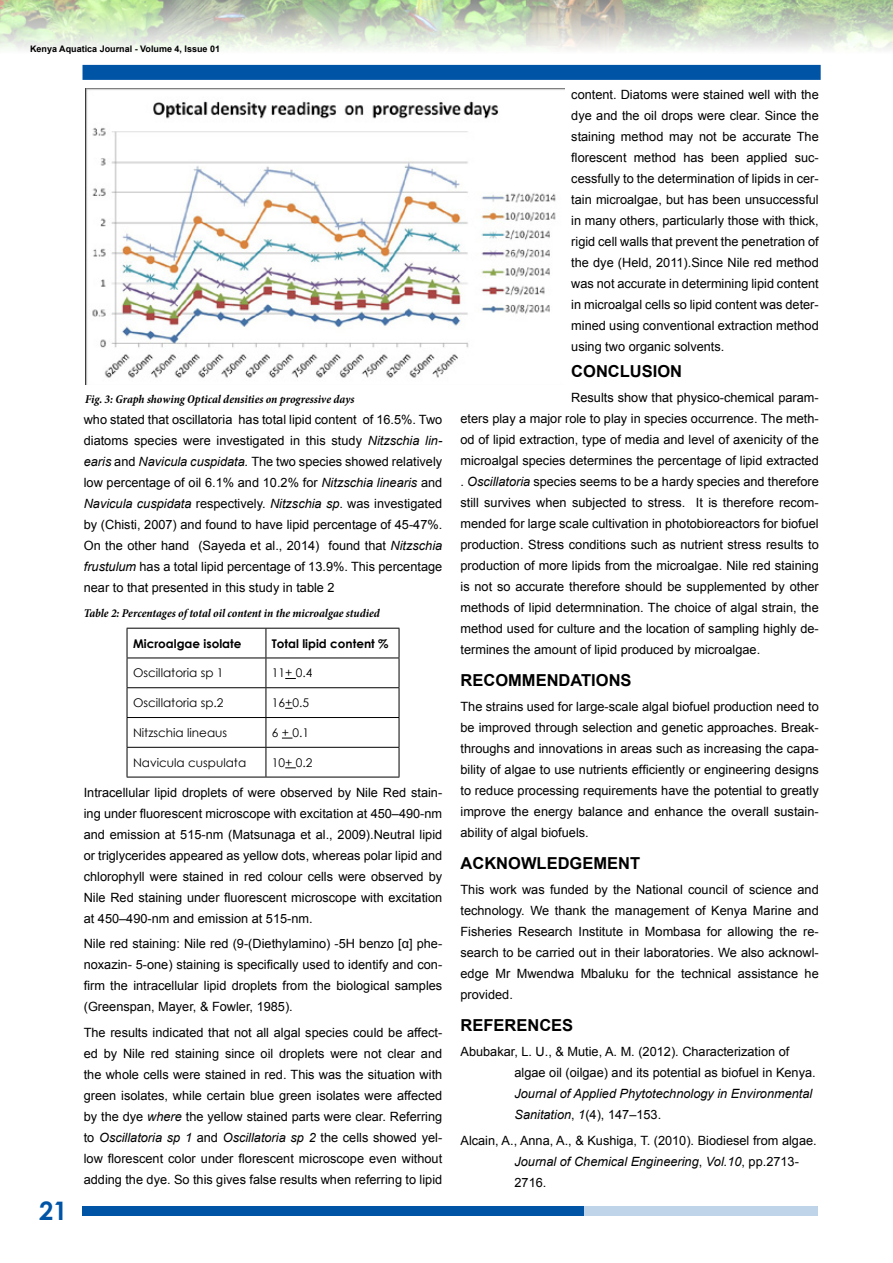
<style>
.page{position:relative;width:893px;height:1263px;background:#fff}
.page>*{position:absolute;margin:0;border:0;box-sizing:border-box;transform-origin:0 0}
.t1{font:700 25.5px "Century Gothic";color:#0054a6}
.t2{font:700 16.5px "Arial";color:#000}
.t3{font:12.75px/21px "Arial";color:#000;text-align:justify}
.t4{font:italic 12.75px/21px "Arial";color:#000}
.t5{font:italic 700 condensed 12px "Minion Pro";letter-spacing:-.005em;color:#000}
.t6{font:12px "Century Gothic";color:#000}
.t7{font:700 12px "Century Gothic";color:#000}
.t8{font:700 9px "Arial";color:#000}
.s1{font-style:italic}
.s2{font-style:normal}
</style>
<div class="page">
<img style="left:0;top:0;width:893px;height:50px">
<div style="left:82px;top:65px;width:739px;height:15px;background:#0054a6"></div>
<div style="left:82px;top:1206px;width:502px;height:10px;background:#0054a6"></div>
<div style="left:584px;top:1206px;width:234px;height:10px;background:#c0d4e9"></div>
<hr style="left:127px;top:628px;width:139px;height:1px;background:#000">
<hr style="left:266px;top:628px;width:133px;height:1px;background:#000">
<hr style="left:127px;top:658px;width:139px;height:1px;background:#000">
<hr style="left:266px;top:658px;width:133px;height:1px;background:#000">
<hr style="left:127px;top:687px;width:139px;height:1px;background:#000">
<hr style="left:266px;top:687px;width:133px;height:1px;background:#000">
<hr style="left:127px;top:717px;width:139px;height:1px;background:#000">
<hr style="left:266px;top:717px;width:133px;height:1px;background:#000">
<hr style="left:127px;top:747px;width:139px;height:1px;background:#000">
<hr style="left:266px;top:747px;width:133px;height:1px;background:#000">
<hr style="left:127px;top:777px;width:139px;height:1px;background:#000">
<hr style="left:266px;top:777px;width:133px;height:1px;background:#000">
<hr style="left:127px;top:628px;width:1px;height:30px;background:#000">
<svg style="left:127px;top:658px;width:1px;height:119px"></svg>
<hr style="left:266px;top:628px;width:1px;height:30px;background:#000">
<hr style="left:399px;top:628px;width:1px;height:30px;background:#000">
<svg style="left:266px;top:658px;width:1px;height:119px"></svg>
<svg style="left:399px;top:658px;width:1px;height:119px"></svg>
<img style="left:85px;top:89px;width:479px;height:296px">
<p class="t8" style="left:30px;top:43px;width:192px">Kenya Aquatica Journal - Volume 4, Issue 01</p>
<p class="t5" style="left:85px;top:390px;width:271px">Fig. 3: Graph showing Optical densities on progressive days</p>
<h1 class="t1" style="left:39px;top:1191px;width:30px">21</h1>
<p class="t3" style="left:84px;top:409px;width:360px">who stated that oscillatoria has total lipid content of 16.5%. Two diatoms species were investigated in this study <span class="s1">Nitzschia lin&shy;earis</span> and <span class="s1">Navicula cuspidata.</span> The two species showed relatively low percentage of oil 6.1% and 10.2% for <span class="s1">Nitzschia linearis</span> and <span class="s1">Navicula cuspidata</span> respectively. <span class="s1">Nitzschia sp</span>. was investigated by (Chisti, 2007) and found to have lipid percentage of 45-47%.<br>On the other hand (Sayeda et al., 2014) found that <span class="s1">Nitzschia frustulum</span> has a total lipid percentage of 13.9%. This percentage near to that presented in this study in table 2</p>
<p class="t5" style="left:84px;top:605px;width:298px">Table 2: Percentages of total oil content in the microalgae studied</p>
<p class="t7" style="left:133px;top:634px;width:110px">Microalgae isolate</p>
<p class="t7" style="left:272px;top:634px;width:118px">Total lipid content %</p>
<p class="t6" style="left:133px;top:665px;width:92px">Oscillatoria sp 1</p>
<p class="t6" style="left:272px;top:665px;width:42px">11+ 0.4</p>
<p class="t6" style="left:133px;top:694px;width:92px">Oscillatoria sp.2</p>
<p class="t6" style="left:272px;top:694px;width:39px">16+0.5</p>
<p class="t6" style="left:133px;top:724px;width:96px">Nitzschia lineaus</p>
<p class="t6" style="left:272px;top:724px;width:39px">6 + 0.1</p>
<p class="t6" style="left:133px;top:754px;width:115px">Navicula cuspulata</p>
<p class="t6" style="left:272px;top:754px;width:42px">10+ 0.2</p>
<p class="t3" style="left:84px;top:782px;width:360px">Intracellular lipid droplets of were observed by Nile Red stain&shy;ing under fluorescent microscope with excitation at 450–490-nm and emission at 515-nm (Matsunaga et al., 2009).Neutral lipid or triglycerides appeared as yellow dots, whereas polar lipid and chlorophyll were stained in red colour cells were observed by Nile Red staining under fluorescent microscope with excitation at 450–490-nm and emission at 515-nm.</p>
<p class="t3" style="left:84px;top:933px;width:360px">Nile red staining: Nile red (9-(Diethylamino) -5H benzo [α] phe&shy;noxazin- 5-one) staining is specifically used to identify and con&shy;firm the intracellular lipid droplets from the biological samples (Greenspan, Mayer, &amp; Fowler, 1985).</p>
<p class="t3" style="left:84px;top:1022px;width:360px">The results indicated that not all algal species could be affect&shy;ed by Nile red staining since oil droplets were not clear and the whole cells were stained in red. This was the situation with green isolates, while certain blue green isolates were affected by the dye <span class="s1">where</span> the yellow stained parts were clear. Referring to <span class="s1">Oscillatoria sp 1</span> and <span class="s1">Oscillatoria sp 2</span> the cells showed yel&shy;low florescent color under florescent microscope even without adding the dye. So this gives false results when referring to lipid</p>
<p class="t3" style="left:571px;top:84px;width:249px">content. Diatoms were stained well with the dye and the oil drops were clear. Since the staining method may not be accurate The florescent method has been applied suc&shy;cessfully to the determination of lipids in cer&shy;tain microalgae, but has been unsuccessful in many others, particularly those with thick, rigid cell walls that prevent the penetration of the dye (Held, 2011).Since Nile red method was not accurate in determining lipid content in microalgal cells so lipid content was deter&shy;mined using conventional extraction method using two organic solvents.</p>
<p class="t2" style="left:571px;top:359px;width:112px">CONCLUSION</p>
<p class="t3" style="left:460px;top:387px;width:360px;text-indent:111px">Results show that physico-chemical param&shy;eters play a major role to play in species occurrence. The meth&shy;od of lipid extraction, type of media and level of axenicity of the microalgal species determines the percentage of lipid extracted . <span class="s1">Oscillatoria</span> species seems to be a hardy species and therefore still survives when subjected to stress. It is therefore recom&shy;mended for large scale cultivation in photobioreactors for biofuel production. Stress conditions such as nutrient stress results to production of more lipids from the microalgae. Nile red staining is not so accurate therefore should be supplemented by other methods of lipid determnination. The choice of algal strain, the method used for culture and the location of sampling highly de&shy;termines the amount of lipid produced by microalgae.</p>
<p class="t2" style="left:460px;top:668px;width:173px">RECOMMENDATIONS</p>
<p class="t3" style="left:460px;top:696px;width:360px">The strains used for large-scale algal biofuel production need to be improved through selection and genetic approaches. Break&shy;throughs and innovations in areas such as increasing the capa&shy;bility of algae to use nutrients efficiently or engineering designs to reduce processing requirements have the potential to greatly improve the energy balance and enhance the overall sustain&shy;ability of algal biofuels.</p>
<p class="t2" style="left:460px;top:851px;width:181px">ACKNOWLEDGEMENT</p>
<p class="t3" style="left:460px;top:879px;width:360px">This work was funded by the National council of science and technology. We thank the management of Kenya Marine and Fisheries Research Institute in Mombasa for allowing the re&shy;search to be carried out in their laboratories. We also acknowl&shy;edge Mr Mwendwa Mbaluku for the technical assistance he provided.</p>
<p class="t2" style="left:460px;top:1013px;width:114px">REFERENCES</p>
<p class="t3" style="left:514px;top:1041px;width:303px;text-indent:-54px">Abubakar, L. U., &amp; Mutie, A. M. (2012). Characterization of algae oil (oilgae) and its potential as biofuel in Kenya.</p>
<p class="t4" style="left:514px;top:1083px;width:299px">Journal of Applied Phytotechnology in Environmental<br>Sanitation<span class="s2">,</span> 1<span class="s2">(4), 147–153.</span></p>
<p class="t3" style="left:514px;top:1130px;width:304px;text-align:left;text-indent:-54px">Alcain, A., Anna, A., &amp; Kushiga, T. (2010). Biodiesel from algae.<br><span class="s1">Journal of Chemical Engineering</span>, <span class="s1">Vol.10</span>, pp.2713-<br>2716.</p>
</div>
